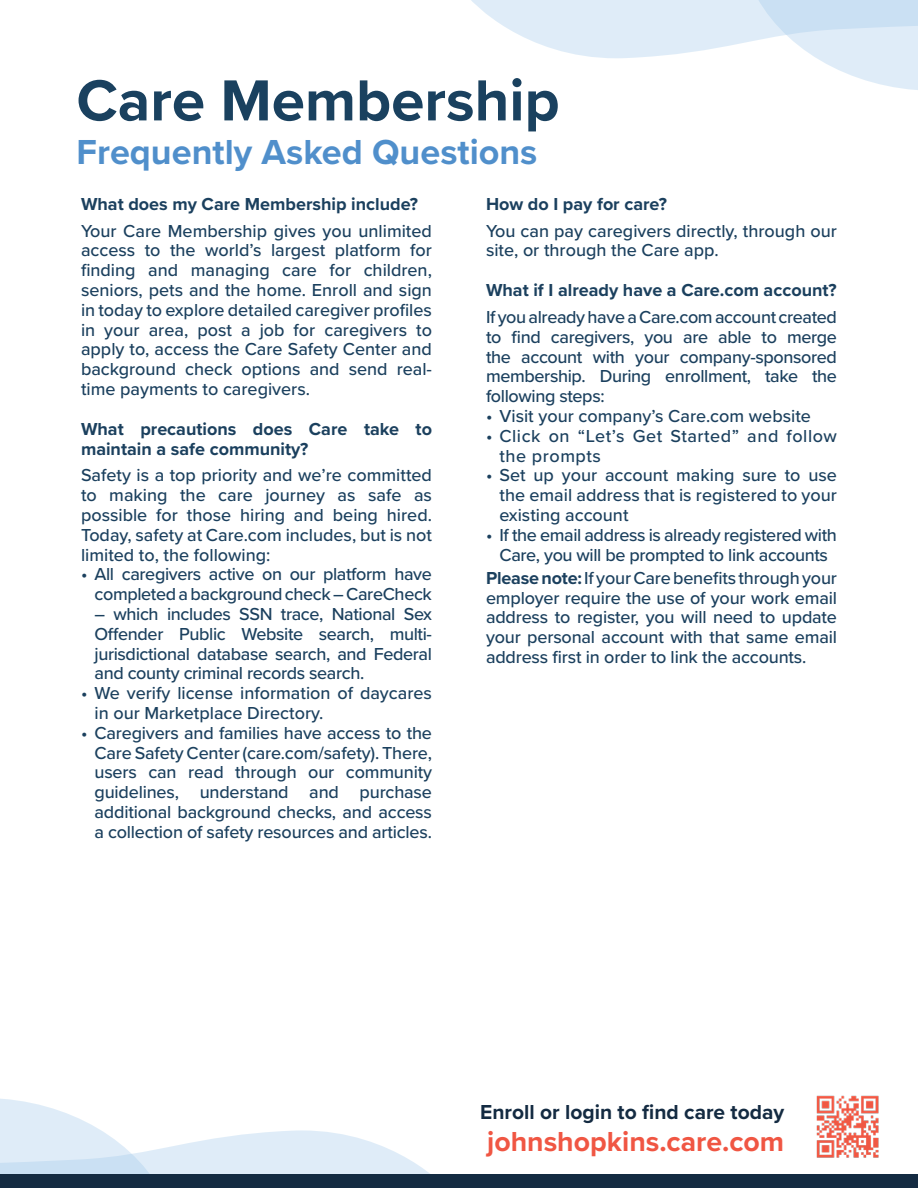
<style>
.page{position:relative;width:918px;height:1188px;background:#fff}
.page>*{position:absolute;margin:0;border:0;box-sizing:border-box;transform-origin:0 0}
.Subtitle_1{font:700 60px "Proxima Nova";color:#1a415f}
.Subtitle_1-2{font:700 36px "Proxima Nova";color:#508fcb}
.t1{font:700 28.5px "Proxima Nova";color:#f05643}
.t2{font:700 21px "Proxima Nova";color:#142b42}
.Body_Text{font:500 18px/19.8px "Proxima Nova";letter-spacing:-.01em;color:#1b405e;text-align:justify}
.Subtitle_1-3{font:700 18px/19.8px "Proxima Nova";color:#1b405e}
.Body_Text-2{font:500 18px/19.8px "Proxima Nova";letter-spacing:.03em;color:#1b405e}
.s1{font-weight:700}
</style>
<div class="page">
<svg style="left:0;top:1098px;width:430px;height:76px"></svg>
<div style="left:0;top:1174px;width:918px;height:14px;background:#142b42"></div>
<svg style="left:471px;top:0;width:447px;height:90px"></svg>
<img style="left:816px;top:1095px;width:63px;height:63px">
<p class="Subtitle_1" style="left:76px;top:56px;width:485px">Care Membership</p>
<p class="Subtitle_1-2" style="left:76px;top:125px;width:462px">Frequently Asked Questions</p>
<p class="Subtitle_1-3" style="left:81px;top:194px;width:339px">What does my Care Membership include?</p>
<p class="Body_Text" style="left:81px;top:220px;width:353px">Your Care Membership gives you unlimited access to the world’s largest platform for finding and managing care for children, seniors, pets and the home. Enroll and sign in today to explore detailed caregiver profiles in your area, post a job for caregivers to apply to, access the Care Safety Center and background check options and send real&shy;time payments to caregivers.</p>
<p class="Subtitle_1-3" style="left:81px;top:419px;width:353px">What precautions does Care take to maintain a safe community?</p>
<p class="Body_Text" style="left:81px;top:465px;width:353px">Safety is a top priority and we’re committed to making the care journey as safe as possible for those hiring and being hired.<br>Today, safety at Care.com includes, but is not limited to, the following:</p>
<p class="Body_Text" style="left:81px;top:564px;width:353px;text-align:right">• All caregivers active on our platform have completed a background check – CareCheck</p>
<p class="Body_Text" style="left:94px;top:603px;width:339px">– which includes SSN trace, National Sex Offender Public Website search, multi&shy;jurisdictional database search, and Federal and county criminal records search.</p>
<p class="Body_Text" style="left:94px;top:683px;width:339px;text-indent:-14px">• We verify license information of daycares in our Marketplace Directory.</p>
<p class="Body_Text" style="left:94px;top:722px;width:339px;text-indent:-14px">• Caregivers and families have access to the Care Safety Center (care.com/safety). There, users can read through our community guidelines, understand and purchase additional background checks, and access a collection of safety resources and articles.</p>
<p class="Subtitle_1-3" style="left:486px;top:194px;width:183px">How do I pay for care?</p>
<p class="Body_Text" style="left:486px;top:220px;width:353px">You can pay caregivers directly, through our site, or through the Care app.</p>
<p class="Subtitle_1-3" style="left:486px;top:280px;width:352px">What if I already have a Care.com account?</p>
<p class="Body_Text" style="left:486px;top:306px;width:353px">If you already have a Care.com account created to find caregivers, you are able to merge the account with your company-sponsored membership. During enrollment, take the following steps:</p>
<p class="Body_Text" style="left:486px;top:405px;width:326px">• Visit your company’s Care.com website</p>
<p class="Body_Text-2" style="left:500px;top:425px;width:339px;text-indent:-14px">• Click on “Let’s Get Started” and follow the prompts</p>
<p class="Body_Text" style="left:500px;top:465px;width:339px;text-indent:-14px">• Set up your account making sure to use the email address that is registered to your existing account</p>
<p class="Body_Text" style="left:486px;top:524px;width:353px;text-align:center">• If the email address is already registered with<br>Care, you will be prompted to link accounts</p>
<p class="Body_Text" style="left:486px;top:567px;width:353px"><span class="s1">Please note:</span> If your Care benefits through your employer require the use of your work email address to register, you will need to update your personal account with that same email address first in order to link the accounts.</p>
<p class="t2" style="left:480px;top:1097px;width:306px">Enroll or login to find care today</p>
<p class="t1" style="left:487px;top:1120px;width:299px">johnshopkins.care.com</p>
</div>
